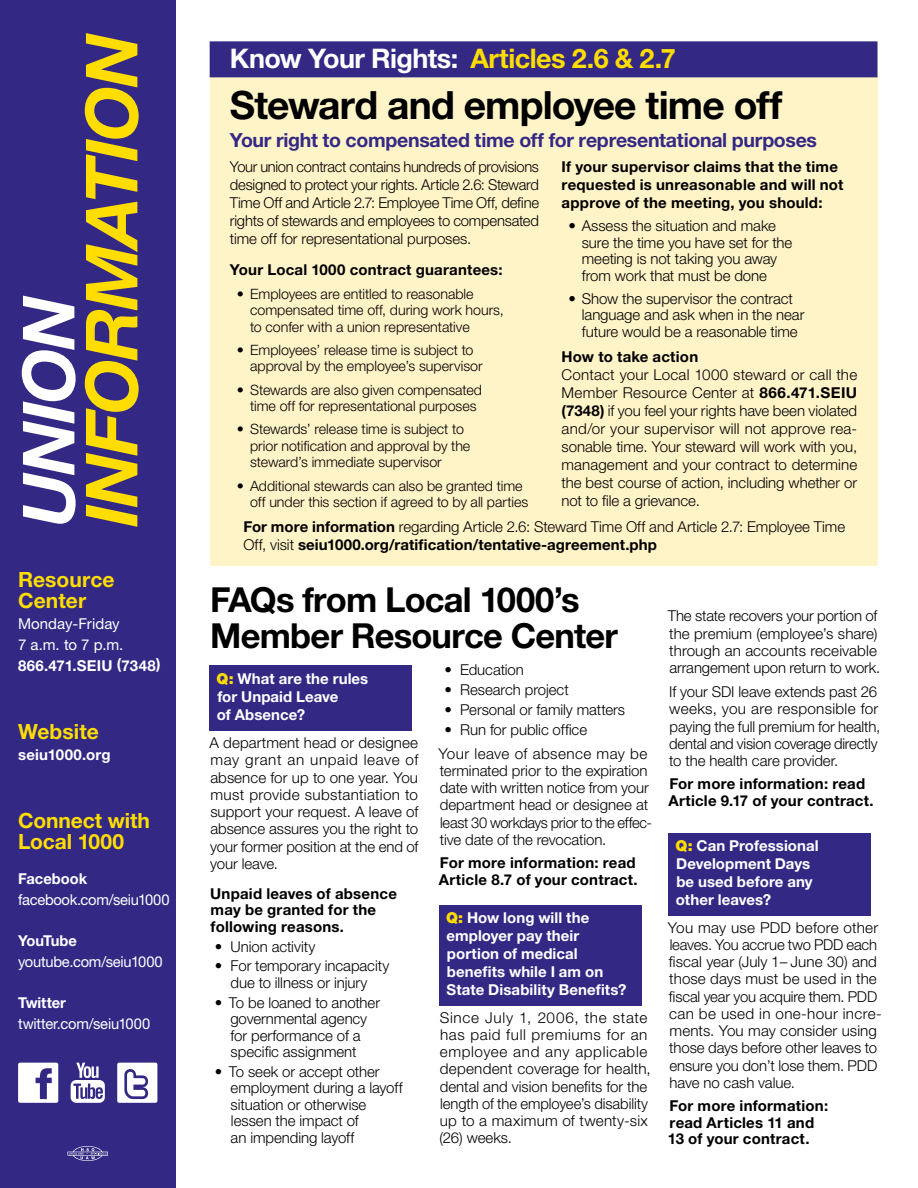
<style>
.page{position:relative;width:918px;height:1188px;background:#fff}
.page>*{position:absolute;margin:0;border:0;box-sizing:border-box;transform-origin:0 0}
.UNION_INFORMATION_HE{font:italic 700 72px/63px "Helvetica Neue";letter-spacing:-.03em;color:#fd0}
.KYR_headline{font:700 39px "Helvetica Neue";letter-spacing:-.02em;color:#000}
.t1{font:700 34.5px/36px "Helvetica Neue";letter-spacing:-.02em;color:#000}
.KYR_masthead{font:700 27px "Helvetica Neue";letter-spacing:-.02em;color:#fff}
.CONNECT_WITH_LOCAL_1{font:700 21px/21px "Helvetica Neue";letter-spacing:-.005em;color:#fd0}
.RESOURCE_CENTER{font:700 21px/21px "Helvetica Neue";letter-spacing:.005em;color:#fd0}
.WEBSITE{font:700 21px "Helvetica Neue";letter-spacing:.005em;color:#fd0}
.subhead_16pt{font:700 19.5px "Helvetica Neue";letter-spacing:-.015em;color:#332985}
.body__master{font:300 15px/17.2px "Helvetica Neue";letter-spacing:-.005em;color:#000}
.body_BULLETS{font:700 15px/16.5px "Helvetica Neue";letter-spacing:.015em;color:#000}
.body__master-2{font:300 15px/17.2px "Helvetica Neue";letter-spacing:.015em;color:#000}
.question-reverse-for{font:700 15px/18px "Helvetica Neue";letter-spacing:.005em;color:#fff}
.body_BULLETS-2{font:300 15px/16.5px "Helvetica Neue";letter-spacing:-.005em;color:#000}
.WEB_SITES{font:15px/21px "Helvetica Neue";letter-spacing:-.015em;color:#fff}
.subhead_11pt{font:700 15px "Helvetica Neue";letter-spacing:.015em;color:#000}
.UNION_INFO_WHITE{font:15px/21px "Helvetica Neue";letter-spacing:.005em;color:#fff}
.UNION_INFORMATION_WH{font:700 15px "Helvetica Neue";letter-spacing:.015em;color:#fff}
.WEBSITE-2{font:700 15px "Helvetica Neue";letter-spacing:.015em;color:#fff}
.body_BULLETS-3{font:300 14.25px/16.5px "Helvetica Neue";color:#000}
.s1{color:#fff}
.s2{font-weight:700}
.s3{color:#fd0}
.s4{font-weight:900;color:#fd0}
</style>
<div class="page">
<div style="left:0;top:0;width:176px;height:1188px;background:#332985"></div>
<div style="left:117px;top:1063px;width:40px;height:40px;background:#fff;border-radius:2px"></div>
<svg style="left:124px;top:1069px;width:25px;height:30px"></svg>
<div style="left:71px;top:1080px;width:34px;height:23px;background:#fff;border-radius:5px"></div>
<svg style="left:76px;top:1063px;width:23px;height:15px"></svg>
<svg style="left:73px;top:1084px;width:30px;height:15px"></svg>
<svg style="left:18px;top:1063px;width:40px;height:40px"></svg>
<svg style="left:68px;top:1146px;width:40px;height:15px"></svg>
<div style="left:210px;top:666px;width:202px;height:65px;background:#332985"></div>
<div style="left:439px;top:905px;width:203px;height:100px;background:#332985"></div>
<div style="left:669px;top:833px;width:202px;height:82px;background:#332985"></div>
<div style="left:210px;top:47px;width:668px;height:519px;background:#fff3c8"></div>
<div style="left:210px;top:41px;width:667px;height:36px;background:#332985"></div>
<p class="UNION_INFORMATION_HE" style="left:16px;top:526px;width:495px;rotate:-90deg"><span class="s1">UNION<br></span>INFORMATION</p>
<p class="RESOURCE_CENTER" style="left:18px;top:568px;width:98px">Resource<br>Center</p>
<p class="UNION_INFO_WHITE" style="left:18px;top:612px;width:107px">Monday-Friday<br>7 a.m. to 7 p.m.</p>
<p class="UNION_INFORMATION_WH" style="left:18px;top:656px;width:144px">866.471.SEIU (7348)</p>
<p class="WEBSITE" style="left:18px;top:718px;width:82px">Website</p>
<p class="WEBSITE-2" style="left:18px;top:745px;width:94px">seiu1000.org</p>
<p class="CONNECT_WITH_LOCAL_1" style="left:18px;top:810px;width:133px">Connect with<br>Local 1000</p>
<p class="WEB_SITES" style="left:18px;top:867px;width:153px"><span class="s2">Facebook </span>facebook.com/seiu1000</p>
<p class="WEB_SITES" style="left:18px;top:930px;width:146px"><span class="s2">YouTube </span>youtube.com/seiu1000</p>
<p class="WEB_SITES" style="left:18px;top:992px;width:134px"><span class="s2">Twitter </span>twitter.com/seiu1000</p>
<p class="KYR_masthead" style="left:230px;top:42px;width:447px">Know Your Rights: <span class="s3">Articles 2.6 &amp; 2.7</span></p>
<p class="KYR_headline" style="left:230px;top:81px;width:554px">Steward and employee time off</p>
<p class="subhead_16pt" style="left:230px;top:128px;width:589px">Your right to compensated time off for representational purposes</p>
<p class="body__master" style="left:230px;top:157px;width:311px;line-height:18px;text-align:justify">Your union contract contains hundreds of provisions designed to protect your rights. Article 2.6: Steward Time Off and Article 2.7: Employee Time Off, define rights of stewards and employees to compensated time off for representational purposes.</p>
<p class="subhead_11pt" style="left:230px;top:261px;width:274px">Your Local 1000 contract guarantees:</p>
<p class="body_BULLETS-3" style="left:250px;top:285px;width:255px;text-indent:-14px">• Employees are entitled to reasonable compensated time off, during work hours, to confer with a union representative</p>
<p class="body_BULLETS-3" style="left:250px;top:341px;width:234px;text-indent:-14px">• Employees’ release time is subject to approval by the employee’s supervisor</p>
<p class="body_BULLETS-3" style="left:237px;top:381px;width:247px;text-align:center">• Stewards are also given compensated time off for representational purposes</p>
<p class="body_BULLETS-3" style="left:250px;top:421px;width:222px;text-indent:-14px">• Stewards’ release time is subject to prior notification and approval by the steward’s immediate supervisor</p>
<p class="body_BULLETS-3" style="left:250px;top:477px;width:280px;text-indent:-14px">• Additional stewards can also be granted time off under this section if agreed to by all parties</p>
<p class="body_BULLETS" style="left:562px;top:157px;width:283px;line-height:18px">If your supervisor claims that the time requested is unreasonable and will not approve of the meeting, you should:</p>
<p class="body_BULLETS-2" style="left:582px;top:217px;width:212px;text-indent:-14px">• Assess the situation and make sure the time you have set for the meeting is not taking you away from work that must be done</p>
<p class="body_BULLETS-2" style="left:582px;top:290px;width:224px;text-indent:-14px">• Show the supervisor the contract language and ask when in the near future would be a reasonable time</p>
<p class="body_BULLETS" style="left:562px;top:348px;width:138px">How to take action</p>
<p class="body__master" style="left:562px;top:365px;width:297px;line-height:18px;text-align:justify">Contact your Local 1000 steward or call the Member Resource Center at <span class="s2">866.471.SEIU (7348)</span> if you feel your rights have been violated and/or your supervisor will not approve rea&shy;sonable time. Your steward will work with you, management and your contract to determine the best course of action, including whether or not to file a grievance.</p>
<p class="body__master" style="left:243px;top:517px;width:603px;line-height:18px"><span class="s2">For more information</span> regarding Article 2.6: Steward Time Off and Article 2.7: Employee Time<br>Off, visit <span class="s2">seiu1000.org/ratification/tentative-agreement.php</span></p>
<p class="t1" style="left:210px;top:581px;width:409px">FAQs from Local 1000’s<br>Member Resource Center</p>
<p class="question-reverse-for" style="left:217px;top:669px;width:153px"><span class="s4">Q:</span> What are the rules for Unpaid Leave<br>of Absence?</p>
<p class="body__master" style="left:209px;top:734px;width:211px;text-align:justify">A department head or designee may grant an unpaid leave of absence for up to one year. You must provide substantiation to support your request. A leave of absence assures you the right to your former position at the end of your leave.</p>
<p class="body_BULLETS" style="left:210px;top:885px;width:188px">Unpaid leaves of absence may be granted for the following reasons.</p>
<p class="body__master" style="left:215px;top:937px;width:102px">• Union activity</p>
<p class="body__master" style="left:215px;top:957px;width:176px;line-height:16.5px;text-align:center">• For temporary incapacity due to illness or injury</p>
<p class="body__master" style="left:215px;top:994px;width:167px;line-height:16.5px;text-align:center">• To be loaned to another governmental agency<br>for performance of a specific assignment</p>
<p class="body__master" style="left:231px;top:1063px;width:173px;line-height:16.5px;text-indent:-16px">• To seek or accept other employment during a layoff situation or otherwise lessen the impact of<br>an impending layoff</p>
<p class="body__master" style="left:444px;top:661px;width:81px">• Education</p>
<p class="body__master" style="left:444px;top:681px;width:126px">• Research project</p>
<p class="body__master" style="left:444px;top:701px;width:182px">• Personal or family matters</p>
<p class="body__master" style="left:444px;top:720px;width:144px">• Run for public office</p>
<p class="body__master" style="left:438px;top:744px;width:215px">Your leave of absence may be terminated prior to the expiration date with written notice from your department head or designee at least 30 workdays prior to the effec&shy;tive date of the revocation.</p>
<p class="body_BULLETS" style="left:439px;top:854px;width:200px">For more information: read<br>Article 8.7 of your contract.</p>
<p class="question-reverse-for" style="left:446px;top:908px;width:182px"><span class="s4">Q:</span> How long will the employer pay their portion of medical benefits while I am on<br>State Disability Benefits?</p>
<p class="body__master-2" style="left:440px;top:1008px;width:213px">Since July 1, 2006, the state has paid full premiums for an employee and any applicable dependent coverage for health, dental and vision benefits for the length of the employee’s disability up to a maximum of twenty-six (26) weeks.</p>
<p class="body__master" style="left:668px;top:607px;width:214px">The state recovers your portion of the premium (employee’s share) through an accounts receivable arrangement upon return to work.</p>
<p class="body__master" style="left:669px;top:683px;width:213px">If your SDI leave extends past 26 weeks, you are responsible for paying the full premium for health, dental and vision coverage directly to the health care provider.</p>
<p class="body_BULLETS" style="left:668px;top:775px;width:207px">For more information: read<br>Article 9.17 of your contract.</p>
<p class="question-reverse-for" style="left:676px;top:836px;width:144px"><span class="s4">Q:</span> Can Professional<br>Development Days be used before any other leaves?</p>
<p class="body__master" style="left:668px;top:918px;width:215px">You may use PDD before other leaves. You accrue two PDD each fiscal year (July 1– June 30) and those days must be used in the fiscal year you acquire them. PDD can be used in one-hour incre&shy;ments. You may consider using those days before other leaves to ensure you don’t lose them. PDD have no cash value.</p>
<p class="body_BULLETS" style="left:668px;top:1097px;width:162px">For more information: read Articles 11 and<br>13 of your contract.</p>
</div>
